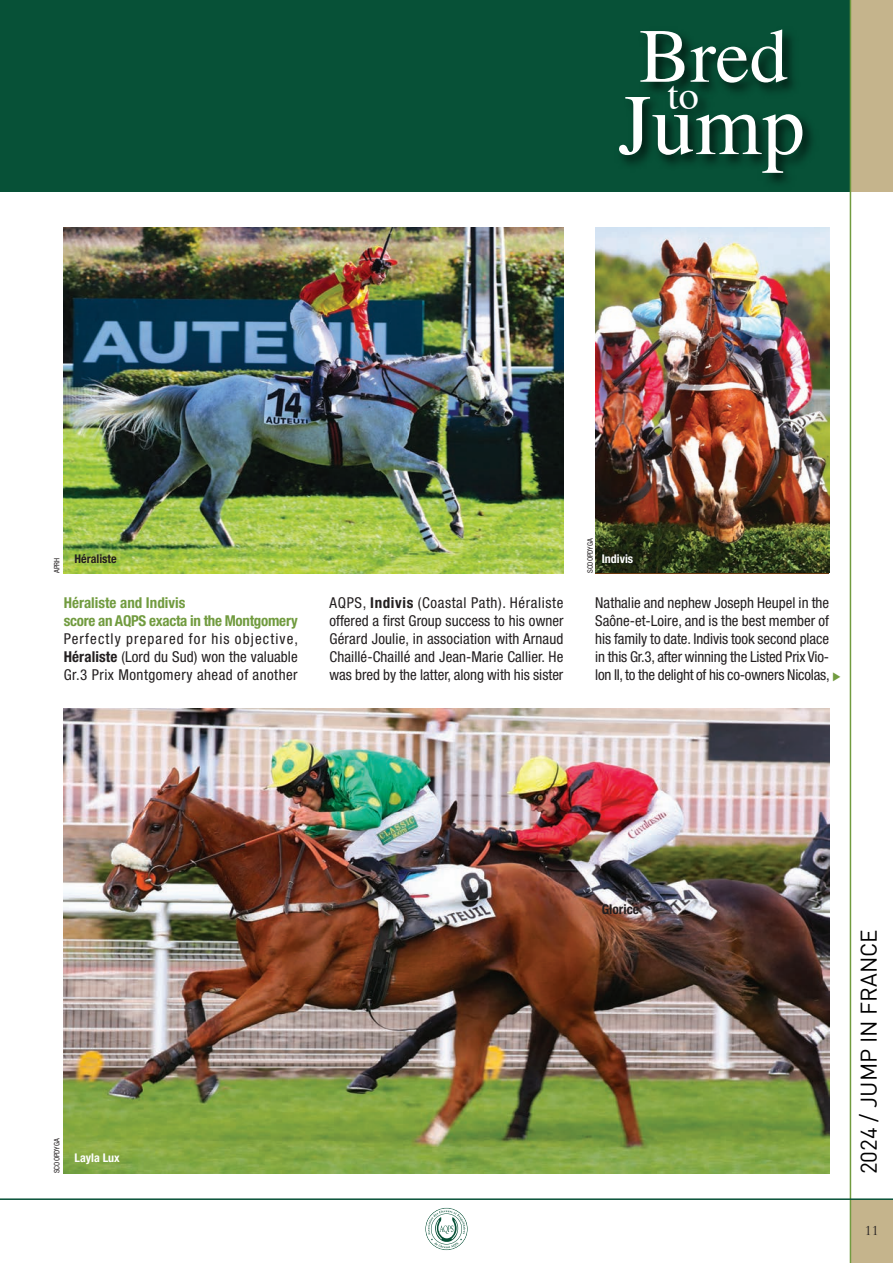
<style>
.page{position:relative;width:893px;height:1263px;background:#fff}
.page>*{position:absolute;margin:0;border:0;box-sizing:border-box;transform-origin:0 0}
.t1{font:86.25px "Times";color:#fff}
.t2{font:76.65px "Times";color:#fff}
.t3{font:40.35px "Times";color:#fff}
.t4{font:22.5px "DIN";color:#000}
.t5{font:condensed 15px/18px "Helvetica Neue";color:#231f20;text-align:justify}
.t6{font:700 condensed 15px "Helvetica Neue";letter-spacing:-.015em;color:#719b3f}
.t7{font:700 condensed 13.5px "Helvetica Neue";color:#231f20}
.t8{font:700 condensed 12px "Helvetica Neue";color:#fff}
.t9{font:700 condensed 12px "Helvetica Neue";color:#231f20}
.t10{font:12px "Trajan Pro";color:#231f20}
.t11{font:condensed 7.5px "Helvetica Neue";color:#231f20}
.s1{font-weight:700}
</style>
<div class="page">
<div style="left:850px;top:1199px;width:43px;height:64px;background:#c5b48c"></div>
<div style="left:0;top:0;width:893px;height:191px;background:#075137"></div>
<img style="left:647px;top:0;width:245px;height:60px">
<img style="left:521px;top:60px;width:372px;height:172px">
<hr style="left:850px;top:0;width:1px;height:1263px;background:#719b3f">
<hr style="left:0;top:1198px;width:893px;height:2px;background:#075137">
<img style="left:64px;top:227px;width:499px;height:346px">
<img style="left:64px;top:709px;width:765px;height:465px">
<img style="left:595px;top:227px;width:234px;height:345px">
<svg style="left:425px;top:1208px;width:43px;height:42px"></svg>
<p class="t2" style="left:639px;top:24px;width:150px">Bred</p>
<p class="t3" style="left:667px;top:79px;width:33px">to</p>
<p class="t1" style="left:618px;top:89px;width:188px">Jump</p>
<p class="t11" style="left:54px;top:573px;width:17px;rotate:-90deg">APRH</p>
<p class="t11" style="left:588px;top:573px;width:36px;rotate:-90deg">SCOOPDYGA</p>
<p class="t9" style="left:75px;top:555px;width:44px">Héraliste</p>
<p class="t8" style="left:602px;top:555px;width:33px">Indivis</p>
<p class="t6" style="left:64px;top:598px;width:123px">Héraliste and Indivis</p>
<p class="t6" style="left:64px;top:616px;width:235px">score an AQPS exacta in the Montgomery</p>
<p class="t5" style="left:64px;top:631px;width:236px">Perfectly prepared for his objective, <span class="s1">Héraliste</span> (Lord du Sud) won the valuable Gr.3 Prix Montgomery ahead of another</p>
<p class="t5" style="left:330px;top:595px;width:235px">AQPS, <span class="s1">Indivis</span> (Coastal Path). Héraliste offered a first Group success to his owner Gérard Joulie, in association with Arnaud Chaillé-Chaillé and Jean-Marie Callier. He was bred by the latter, along with his sister</p>
<p class="t5" style="left:595px;top:595px;width:236px">Nathalie and nephew Joseph Heupel in the Saône-et-Loire, and is the best member of his family to date. Indivis took second place in this Gr.3, after winning the Listed Prix Vio&shy;lon II, to the delight of his co-owners Nicolas,</p>
<p class="t11" style="left:54px;top:1173px;width:36px;rotate:-90deg">SCOOPDYGA</p>
<p class="t8" style="left:75px;top:1153px;width:47px">Layla Lux</p>
<p class="t7" style="left:602px;top:904px;width:39px">Glorice</p>
<p class="t4" style="left:861px;top:1174px;width:247px;rotate:-90deg">2024 / JUMP IN FRANCE</p>
<p class="t10" style="left:865px;top:1224px;width:15px">11</p>
</div>
